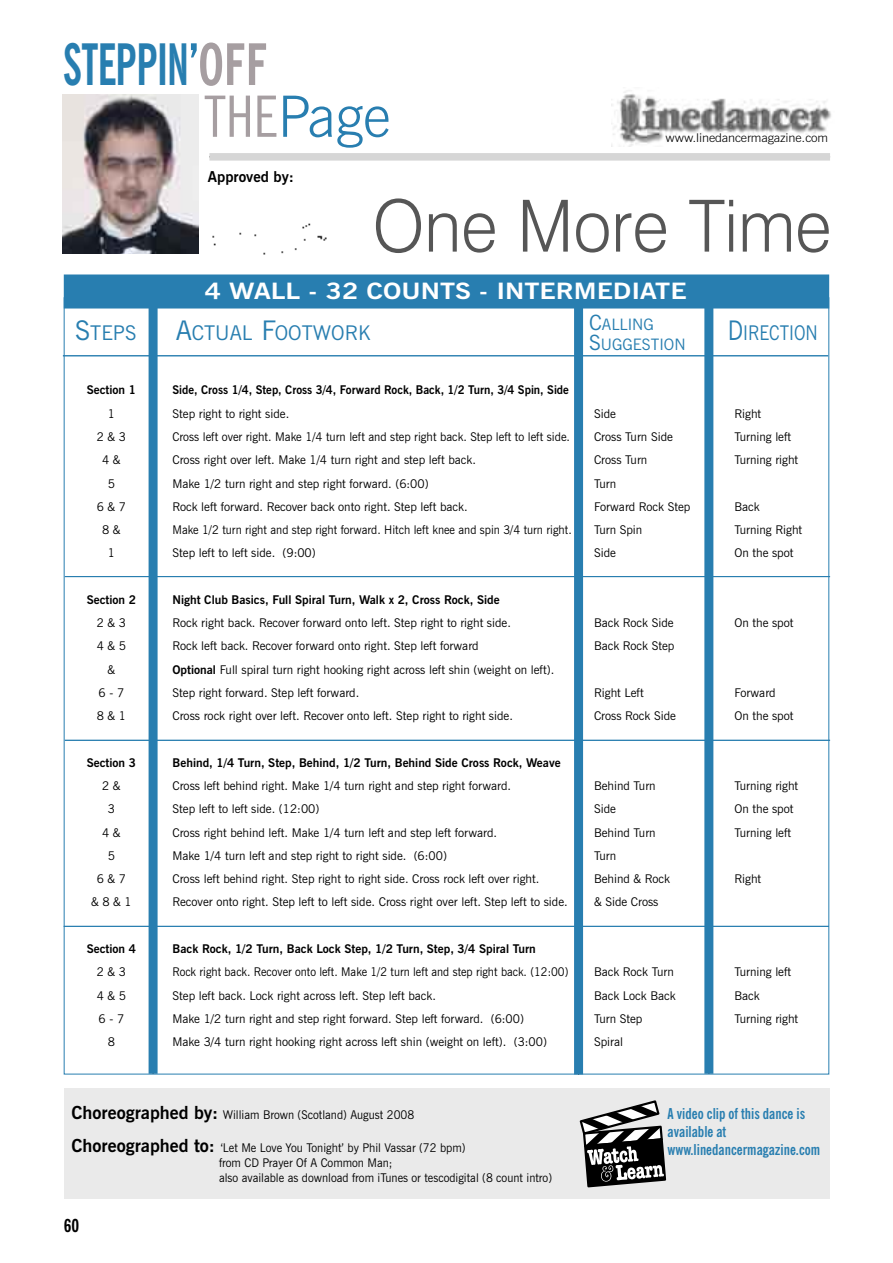
<style>
.page{position:relative;width:893px;height:1263px;background:#fff}
.page>*{position:absolute;margin:0;border:0;box-sizing:border-box;transform-origin:0 0}
.t1{font:300 72px "Swiss 721 BT";color:#565656;scale:.95 1}
.t2{font:700 condensed 57px/51.8px "News Gothic BT";letter-spacing:-.02em;color:#287eb0;scale:.76 1}
.t3{font:700 22.5px "News Gothic BT";color:#fff;scale:1.2 1}
.t4{font:20.25px "News Gothic BT";color:#287eb0}
.t5{font:20.25px "News Gothic BT";color:#287eb0;scale:.85 1}
.t6{font:700 condensed 18px "News Gothic BT";color:#000}
.t7{font:15.75px/19.5px "News Gothic BT";color:#287eb0}
.t8{font:700 condensed 15px/18px "News Gothic BT";color:#287eb0;scale:.95 1}
.t9{font:700 15px "News Gothic BT";color:#000}
.t10{font:12px "News Gothic BT";color:#000}
.t11{font:12px/15px "News Gothic BT";color:#000;scale:.95 1}
.t12{font:700 12px "News Gothic BT";color:#000}
.t13{font:12px "News Gothic BT";color:#000;scale:.94 1}
.t14{font:700 12px "News Gothic BT";color:#000;scale:.96 1}
.t15{font:300 12px "News Gothic BT";letter-spacing:-.01em;color:#000;scale:1.08 1}
.s1{color:#a69ea1}
.s2{font-weight:400;color:#a69ea1}
.s3{font-weight:300;font-stretch:normal}
.s4{font-size:21px}
.s5{font-size:27px}
.s6{font-weight:700}
.s7{font-weight:700;font-size:18px}
</style>
<div class="page">
<div style="left:149px;top:288px;width:9px;height:786px;background:#287eb0"></div>
<div style="left:574px;top:297px;width:9px;height:777px;background:#287eb0"></div>
<div style="left:704px;top:291px;width:9px;height:783px;background:#287eb0"></div>
<div style="left:65px;top:275px;width:763px;height:33px;background:#287eb0"></div>
<div style="left:64px;top:274px;width:765px;height:34px;border:2px solid #287eb0"></div>
<div style="left:64px;top:1089px;width:765px;height:110px;background:#eaeaea"></div>
<div style="left:209px;top:153px;width:621px;height:8px;background:#d6d6d6"></div>
<img style="left:611px;top:90px;width:220px;height:57px">
<hr style="left:63px;top:355px;width:765px;height:1px;background:#287eb0">
<hr style="left:65px;top:576px;width:765px;height:1px;background:#287eb0">
<hr style="left:65px;top:740px;width:765px;height:1px;background:#287eb0">
<hr style="left:64px;top:926px;width:765px;height:1px;background:#287eb0">
<img style="left:62px;top:95px;width:136px;height:158px">
<img style="left:212px;top:223px;width:115px;height:32px">
<svg style="left:580px;top:1100px;width:86px;height:87px"></svg>
<h2 class="t2" style="left:204px;top:38px;width:247px;text-indent:-141px">STEPPIN’<span class="s1">OFF<br></span><span class="s2">THE</span><span class="s3">Page</span></h2>
<p class="t9" style="left:208px;top:168px;width:87px">Approved by:</p>
<p class="t15" style="left:666px;top:131px;width:152px">www.linedancermagazine.com</p>
<h1 class="t1" style="left:373px;top:182px;width:485px">One More Time</h1>
<h3 class="t3" style="left:205px;top:277px;width:403px">4 WALL - 32 COUNTS - INTERMEDIATE</h3>
<h3 class="t7" style="left:589px;top:315px;width:98px"><span class="s4">C</span>ALLING<br><span class="s4">S</span>UGGESTION</h3>
<h3 class="t4" style="left:75px;top:321px;width:63px"><span class="s5">S</span>TEPS</h3>
<h3 class="t4" style="left:176px;top:321px;width:196px"><span class="s5">A</span>CTUAL <span class="s5">F</span>OOTWORK</h3>
<h3 class="t5" style="left:728px;top:320px;width:107px"><span class="s5">D</span>IRECTION</h3>
<p class="t12" style="left:87px;top:383px;width:51px">Section 1</p>
<p class="t14" style="left:173px;top:383px;width:414px">Side, Cross 1/4, Step, Cross 3/4, Forward Rock, Back, 1/2 Turn, 3/4 Spin, Side</p>
<p class="t10" style="left:108px;top:406px;width:9px">1</p>
<p class="t10" style="left:173px;top:406px;width:118px">Step right to right side.</p>
<p class="t10" style="left:594px;top:406px;width:23px">Side</p>
<p class="t10" style="left:734px;top:406px;width:28px">Right</p>
<p class="t10" style="left:97px;top:429px;width:31px">2 &amp; 3</p>
<p class="t10" style="left:173px;top:429px;width:399px">Cross left over right. Make 1/4 turn left and step right back. Step left to left side.</p>
<p class="t10" style="left:594px;top:429px;width:80px">Cross Turn Side</p>
<p class="t10" style="left:734px;top:429px;width:58px">Turning left</p>
<p class="t10" style="left:102px;top:453px;width:20px">4 &amp;</p>
<p class="t10" style="left:173px;top:453px;width:305px">Cross right over left. Make 1/4 turn right and step left back.</p>
<p class="t10" style="left:594px;top:453px;width:55px">Cross Turn</p>
<p class="t10" style="left:734px;top:453px;width:65px">Turning right</p>
<p class="t10" style="left:108px;top:476px;width:9px">5</p>
<p class="t10" style="left:173px;top:476px;width:258px">Make 1/2 turn right and step right forward. (6:00)</p>
<p class="t10" style="left:594px;top:476px;width:24px">Turn</p>
<p class="t10" style="left:97px;top:499px;width:31px">6 &amp; 7</p>
<p class="t10" style="left:173px;top:499px;width:297px">Rock left forward. Recover back onto right. Step left back.</p>
<p class="t10" style="left:594px;top:499px;width:98px">Forward Rock Step</p>
<p class="t10" style="left:734px;top:499px;width:27px">Back</p>
<p class="t10" style="left:102px;top:523px;width:20px">8 &amp;</p>
<p class="t11" style="left:173px;top:522px;width:422px">Make 1/2 turn right and step right forward. Hitch left knee and spin 3/4 turn right.</p>
<p class="t10" style="left:594px;top:523px;width:50px">Turn Spin</p>
<p class="t10" style="left:734px;top:523px;width:69px">Turning Right</p>
<p class="t10" style="left:108px;top:546px;width:9px">1</p>
<p class="t10" style="left:173px;top:546px;width:145px">Step left to left side. (9:00)</p>
<p class="t10" style="left:594px;top:546px;width:23px">Side</p>
<p class="t10" style="left:734px;top:546px;width:61px">On the spot</p>
<p class="t12" style="left:87px;top:592px;width:51px">Section 2</p>
<p class="t12" style="left:173px;top:592px;width:329px">Night Club Basics, Full Spiral Turn, Walk x 2, Cross Rock, Side</p>
<p class="t10" style="left:97px;top:616px;width:31px">2 &amp; 3</p>
<p class="t10" style="left:173px;top:616px;width:340px">Rock right back. Recover forward onto left. Step right to right side.</p>
<p class="t10" style="left:594px;top:616px;width:81px">Back Rock Side</p>
<p class="t10" style="left:734px;top:616px;width:61px">On the spot</p>
<p class="t10" style="left:97px;top:639px;width:31px">4 &amp; 5</p>
<p class="t10" style="left:173px;top:639px;width:308px">Rock left back. Recover forward onto right. Step left forward</p>
<p class="t10" style="left:594px;top:639px;width:82px">Back Rock Step</p>
<p class="t10" style="left:108px;top:662px;width:9px">&amp;</p>
<p class="t10" style="left:173px;top:662px;width:383px"><span class="s6">Optional</span> Full spiral turn right hooking right across left shin (weight on left).</p>
<p class="t10" style="left:99px;top:685px;width:27px">6 - 7</p>
<p class="t10" style="left:173px;top:685px;width:188px">Step right forward. Step left forward.</p>
<p class="t10" style="left:594px;top:685px;width:51px">Right Left</p>
<p class="t10" style="left:734px;top:685px;width:43px">Forward</p>
<p class="t10" style="left:97px;top:709px;width:31px">8 &amp; 1</p>
<p class="t10" style="left:173px;top:709px;width:342px">Cross rock right over left. Recover onto left. Step right to right side.</p>
<p class="t10" style="left:594px;top:709px;width:83px">Cross Rock Side</p>
<p class="t10" style="left:734px;top:709px;width:61px">On the spot</p>
<p class="t12" style="left:87px;top:755px;width:51px">Section 3</p>
<p class="t12" style="left:173px;top:755px;width:390px">Behind, 1/4 Turn, Step, Behind, 1/2 Turn, Behind Side Cross Rock, Weave</p>
<p class="t10" style="left:102px;top:778px;width:20px">2 &amp;</p>
<p class="t10" style="left:173px;top:778px;width:340px">Cross left behind right. Make 1/4 turn right and step right forward.</p>
<p class="t10" style="left:594px;top:778px;width:63px">Behind Turn</p>
<p class="t10" style="left:734px;top:778px;width:65px">Turning right</p>
<p class="t10" style="left:108px;top:802px;width:9px">3</p>
<p class="t10" style="left:173px;top:802px;width:148px">Step left to left side. (12:00)</p>
<p class="t10" style="left:594px;top:802px;width:23px">Side</p>
<p class="t10" style="left:734px;top:802px;width:61px">On the spot</p>
<p class="t10" style="left:102px;top:825px;width:20px">4 &amp;</p>
<p class="t10" style="left:173px;top:825px;width:326px">Cross right behind left. Make 1/4 turn left and step left forward.</p>
<p class="t10" style="left:594px;top:825px;width:63px">Behind Turn</p>
<p class="t10" style="left:734px;top:825px;width:58px">Turning left</p>
<p class="t10" style="left:108px;top:848px;width:9px">5</p>
<p class="t10" style="left:173px;top:848px;width:276px">Make 1/4 turn left and step right to right side. (6:00)</p>
<p class="t10" style="left:594px;top:848px;width:24px">Turn</p>
<p class="t10" style="left:97px;top:872px;width:31px">6 &amp; 7</p>
<p class="t10" style="left:173px;top:872px;width:368px">Cross left behind right. Step right to right side. Cross rock left over right.</p>
<p class="t10" style="left:594px;top:872px;width:77px">Behind &amp; Rock</p>
<p class="t10" style="left:734px;top:872px;width:28px">Right</p>
<p class="t10" style="left:91px;top:895px;width:42px">&amp; 8 &amp; 1</p>
<p class="t10" style="left:173px;top:895px;width:397px">Recover onto right. Step left to left side. Cross right over left. Step left to side.</p>
<p class="t10" style="left:594px;top:895px;width:66px">&amp; Side Cross</p>
<p class="t12" style="left:87px;top:941px;width:51px">Section 4</p>
<p class="t12" style="left:173px;top:941px;width:365px">Back Rock, 1/2 Turn, Back Lock Step, 1/2 Turn, Step, 3/4 Spiral Turn</p>
<p class="t10" style="left:97px;top:965px;width:31px">2 &amp; 3</p>
<p class="t13" style="left:173px;top:965px;width:423px">Rock right back. Recover onto left. Make 1/2 turn left and step right back. (12:00)</p>
<p class="t10" style="left:594px;top:965px;width:81px">Back Rock Turn</p>
<p class="t10" style="left:734px;top:965px;width:58px">Turning left</p>
<p class="t10" style="left:97px;top:988px;width:31px">4 &amp; 5</p>
<p class="t10" style="left:173px;top:988px;width:265px">Step left back. Lock right across left. Step left back.</p>
<p class="t10" style="left:594px;top:988px;width:83px">Back Lock Back</p>
<p class="t10" style="left:734px;top:988px;width:27px">Back</p>
<p class="t10" style="left:99px;top:1011px;width:27px">6 - 7</p>
<p class="t10" style="left:173px;top:1011px;width:353px">Make 1/2 turn right and step right forward. Step left forward. (6:00)</p>
<p class="t10" style="left:594px;top:1011px;width:50px">Turn Step</p>
<p class="t10" style="left:734px;top:1011px;width:65px">Turning right</p>
<p class="t10" style="left:108px;top:1034px;width:9px">8</p>
<p class="t10" style="left:173px;top:1034px;width:376px">Make 3/4 turn right hooking right across left shin (weight on left). (3:00)</p>
<p class="t10" style="left:594px;top:1034px;width:31px">Spiral</p>
<p class="t11" style="left:71px;top:1107px;width:362px"><span class="s7">Choreographed by:</span> William Brown (Scotland) August 2008</p>
<p class="t11" style="left:219px;top:1140px;width:352px;text-indent:-148px"><span class="s7">Choreographed to:</span> ‘Let Me Love You Tonight’ by Phil Vassar (72 bpm)<br>from CD Prayer Of A Common Man;<br>also available as download from iTunes or tescodigital (8 count intro)</p>
<h3 class="t6" style="left:64px;top:1215px;width:17px">60</h3>
<p class="t8" style="left:668px;top:1105px;width:162px">A video clip of this dance is available at www.linedancermagazine.com</p>
</div>
